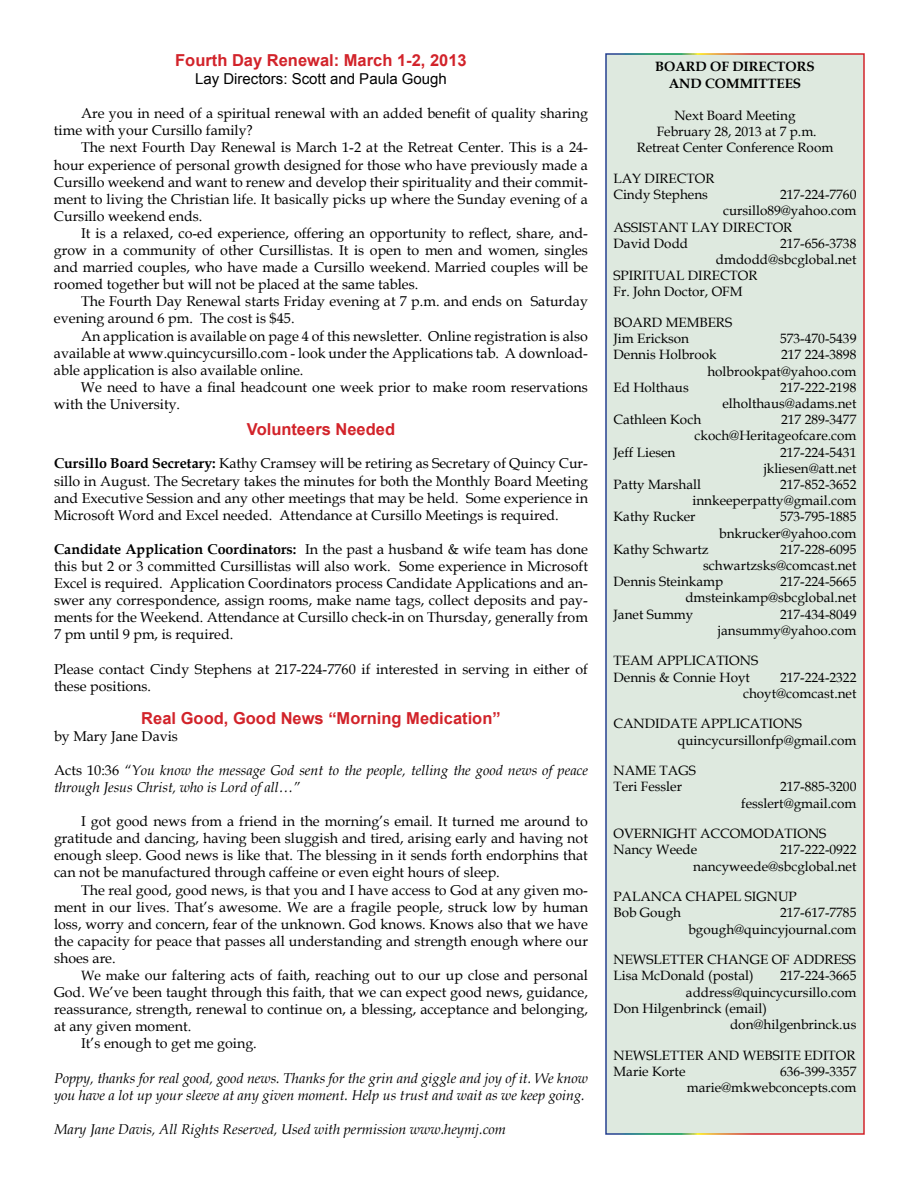
<style>
.page{position:relative;width:918px;height:1188px;background:#fff}
.page>*{position:absolute;margin:0;border:0;box-sizing:border-box;transform-origin:0 0}
.t1{font:700 16.5px "Arial";color:#d2232a}
.t2{font:15px "Arial";color:#000}
.t3{font:14.25px/17.1px "Book Antiqua";color:#000;text-align:justify}
.t4{font:italic 14.25px/17.1px "Book Antiqua";color:#000}
.t5{font:13.5px/16.2px "Book Antiqua";color:#000;text-align:right}
.t6{font:700 13.5px/16.2px "Book Antiqua";color:#000;text-align:center}
.s1{font-weight:700}
.s2{font-style:normal}
.s3{font-size:13.5px}
</style>
<div class="page">
<div style="left:606px;top:54px;width:258px;height:1080px;background:#dee9df"></div>
<div style="left:605px;top:53px;width:260px;height:1082px;border:2px solid #fff"></div>
<p class="t1" style="left:175px;top:49px;width:293px">Fourth Day Renewal: March 1-2, 2013</p>
<p class="t2" style="left:195px;top:69px;width:253px">Lay Directors: Scott and Paula Gough</p>
<p class="t3" style="left:54px;top:104px;width:536px;text-indent:27px">Are you in need of a spiritual renewal with an added benefit of quality sharing time with your Cursillo family?</p>
<p class="t3" style="left:54px;top:139px;width:536px;text-indent:27px">The next Fourth Day Renewal is March 1-2 at the Retreat Center. This is a 24- hour experience of personal growth designed for those who have previously made a Cursillo weekend and want to renew and develop their spirituality and their commit&shy;ment to living the Christian life. It basically picks up where the Sunday evening of a Cursillo weekend ends.</p>
<p class="t3" style="left:54px;top:224px;width:536px;text-indent:27px">It is a relaxed, co-ed experience, offering an opportunity to reflect, share, and&shy;grow in a community of other Cursillistas. It is open to men and women, singles and married couples, who have made a Cursillo weekend. Married couples will be roomed together but will not be placed at the same tables.</p>
<p class="t3" style="left:54px;top:293px;width:536px;text-indent:27px">The Fourth Day Renewal starts Friday evening at 7 p.m. and ends on Saturday evening around 6 pm. The cost is $45.</p>
<p class="t3" style="left:54px;top:327px;width:536px;text-indent:27px">An application is available on page 4 of this newsletter. Online registration is also available at www.quincycursillo.com - look under the Applications tab. A download&shy;able application is also available online.</p>
<p class="t3" style="left:54px;top:378px;width:535px;text-indent:27px">We need to have a final headcount one week prior to make room reservations with the University.</p>
<p class="t1" style="left:247px;top:418px;width:150px">Volunteers Needed</p>
<p class="t3" style="left:54px;top:455px;width:536px"><span class="s1">Cursillo Board Secretary:</span> Kathy Cramsey will be retiring as Secretary of Quincy Cur&shy;sillo in August. The Secretary takes the minutes for both the Monthly Board Meeting and Executive Session and any other meetings that may be held. Some experience in Microsoft Word and Excel needed. Attendance at Cursillo Meetings is required.</p>
<p class="t3" style="left:54px;top:540px;width:536px"><span class="s1">Candidate Application Coordinators:</span> In the past a husband &amp; wife team has done this but 2 or 3 committed Cursillistas will also work. Some experience in Microsoft Excel is required. Application Coordinators process Candidate Applications and an&shy;swer any correspondence, assign rooms, make name tags, collect deposits and pay&shy;ments for the Weekend. Attendance at Cursillo check-in on Thursday, generally from 7 pm until 9 pm, is required.</p>
<p class="t3" style="left:54px;top:660px;width:535px">Please contact Cindy Stephens at 217-224-7760 if interested in serving in either of these positions.</p>
<p class="t1" style="left:141px;top:707px;width:361px">Real Good, Good News “Morning Medication”</p>
<p class="t3" style="left:54px;top:727px;width:126px">by Mary Jane Davis</p>
<p class="t4" style="left:54px;top:761px;width:536px"><span class="s2">Acts 10:36</span> “You know the message God sent to the people, telling the good news of peace through Jesus Christ, who is Lord of all…”</p>
<p class="t3" style="left:54px;top:812px;width:536px;text-indent:27px">I got good news from a friend in the morning’s email. It turned me around to gratitude and dancing, having been sluggish and tired, arising early and having not enough sleep. Good news is like that. The blessing in it sends forth endorphins that can not be manufactured through caffeine or even eight hours of sleep.</p>
<p class="t3" style="left:54px;top:881px;width:536px;text-indent:27px">The real good, good news, is that you and I have access to God at any given mo&shy;ment in our lives. That’s awesome. We are a fragile people, struck low by human loss, worry and concern, fear of the unknown. God knows. Knows also that we have the capacity for peace that passes all understanding and strength enough where our shoes are.</p>
<p class="t3" style="left:81px;top:966px;width:508px"><span class="s3">We m</span>ake our faltering acts of faith, reaching out to our up close and personal</p>
<p class="t3" style="left:54px;top:983px;width:535px">God. We’ve been taught through this faith, that we can expect good news, guidance,</p>
<p class="t3" style="left:54px;top:1001px;width:536px">reassurance, strength, renewal to continue on, a blessing, acceptance and belonging,</p>
<p class="t3" style="left:54px;top:1018px;width:139px">at any given moment.</p>
<p class="t3" style="left:81px;top:1035px;width:177px">It’s enough to get me going.</p>
<p class="t4" style="left:54px;top:1069px;width:535px">Poppy, thanks for real good, good news. Thanks for the grin and giggle and joy of it. We know you have a lot up your sleeve at any given moment. Help us trust and wait as we keep going.</p>
<p class="t4" style="left:54px;top:1120px;width:453px">Mary Jane Davis, All Rights Reserved, Used with permission www.heymj.com</p>
<p class="t6" style="left:655px;top:59px;width:161px">BOARD OF DIRECTORS<br>AND COMMITTEES</p>
<p class="t5" style="left:637px;top:107px;width:198px;text-align:center">Next Board Meeting<br>February 28, 2013 at 7 p.m.<br>Retreat Center Conference Room</p>
<p class="t5" style="left:613px;top:170px;width:102px;text-align:left">LAY DIRECTOR<br>Cindy Stephens</p>
<p class="t5" style="left:780px;top:186px;width:78px">217-224-7760</p>
<p class="t5" style="left:723px;top:202px;width:135px">cursillo89@yahoo.com</p>
<p class="t5" style="left:613px;top:219px;width:180px">ASSISTANT LAY DIRECTOR</p>
<p class="t5" style="left:613px;top:235px;width:76px">David Dodd</p>
<p class="t5" style="left:780px;top:235px;width:78px">217-656-3738</p>
<p class="t5" style="left:716px;top:251px;width:142px">dmdodd@sbcglobal.net</p>
<p class="t5" style="left:613px;top:267px;width:146px">SPIRITUAL DIRECTOR</p>
<p class="t5" style="left:613px;top:283px;width:131px">Fr. John Doctor, OFM</p>
<p class="t5" style="left:613px;top:314px;width:120px;text-align:left">BOARD MEMBERS<br>Jim Erickson</p>
<p class="t5" style="left:780px;top:330px;width:78px">573-470-5439</p>
<p class="t5" style="left:613px;top:346px;width:105px">Dennis Holbrook</p>
<p class="t5" style="left:707px;top:346px;width:151px">217 224-3898 holbrookpat@yahoo.com</p>
<p class="t5" style="left:613px;top:379px;width:77px">Ed Holthaus</p>
<p class="t5" style="left:722px;top:379px;width:136px">217-222-2198 elholthaus@adams.net</p>
<p class="t5" style="left:613px;top:411px;width:89px">Cathleen Koch</p>
<p class="t5" style="left:695px;top:411px;width:163px">217 289-3477 ckoch@Heritageofcare.com</p>
<p class="t5" style="left:613px;top:444px;width:64px">Jeff Liesen</p>
<p class="t5" style="left:764px;top:444px;width:94px">217-224-5431 jkliesen@att.net</p>
<p class="t5" style="left:613px;top:476px;width:89px">Patty Marshall</p>
<p class="t5" style="left:780px;top:476px;width:78px">217-852-3652</p>
<p class="t5" style="left:693px;top:492px;width:165px">innkeeperpatty@gmail.com</p>
<p class="t5" style="left:613px;top:508px;width:84px">Kathy Rucker</p>
<p class="t5" style="left:719px;top:508px;width:139px">573-795-1885 bnkrucker@yahoo.com</p>
<p class="t5" style="left:613px;top:541px;width:97px">Kathy Schwartz</p>
<p class="t5" style="left:780px;top:541px;width:78px">217-228-6095</p>
<p class="t5" style="left:703px;top:557px;width:155px">schwartzsks@comcast.net</p>
<p class="t5" style="left:613px;top:573px;width:111px">Dennis Steinkamp</p>
<p class="t5" style="left:780px;top:573px;width:78px">217-224-5665</p>
<p class="t5" style="left:685px;top:589px;width:173px">dmsteinkamp@sbcglobal.net</p>
<p class="t5" style="left:613px;top:606px;width:81px">Janet Summy</p>
<p class="t5" style="left:718px;top:606px;width:140px">217-434-8049 jansummy@yahoo.com</p>
<p class="t5" style="left:613px;top:652px;width:146px;text-align:left">TEAM APPLICATIONS<br>Dennis &amp; Connie Hoyt</p>
<p class="t5" style="left:743px;top:669px;width:115px">217-224-2322 choyt@comcast.net</p>
<p class="t5" style="left:678px;top:715px;width:180px;text-align:left;text-indent:-64px">CANDIDATE APPLICATIONS quincycursillonfp@gmail.com</p>
<p class="t5" style="left:613px;top:762px;width:84px;text-align:left">NAME TAGS<br>Teri Fessler</p>
<p class="t5" style="left:741px;top:778px;width:117px">217-885-3200 fesslert@gmail.com</p>
<p class="t5" style="left:613px;top:825px;width:214px;text-align:left">OVERNIGHT ACCOMODATIONS<br>Nancy Weede</p>
<p class="t5" style="left:693px;top:841px;width:165px">217-222-0922 nancyweede@sbcglobal.net</p>
<p class="t5" style="left:613px;top:888px;width:185px;text-align:left">PALANCA CHAPEL SIGNUP<br>Bob Gough</p>
<p class="t5" style="left:688px;top:904px;width:170px">217-617-7785 bgough@quincyjournal.com</p>
<p class="t5" style="left:613px;top:951px;width:244px;text-align:left">NEWSLETTER CHANGE OF ADDRESS<br>Lisa McDonald (postal)</p>
<p class="t5" style="left:780px;top:967px;width:78px">217-224-3665</p>
<p class="t5" style="left:686px;top:984px;width:172px">address@quincycursillo.com</p>
<p class="t5" style="left:613px;top:1000px;width:155px">Don Hilgenbrinck (email)</p>
<p class="t5" style="left:730px;top:1016px;width:128px">don@hilgenbrinck.us</p>
<p class="t5" style="left:613px;top:1047px;width:243px;text-align:left">NEWSLETTER AND WEBSITE EDITOR<br>Marie Korte</p>
<p class="t5" style="left:687px;top:1063px;width:171px">636-399-3357 marie@mkwebconcepts.com</p>
</div>
